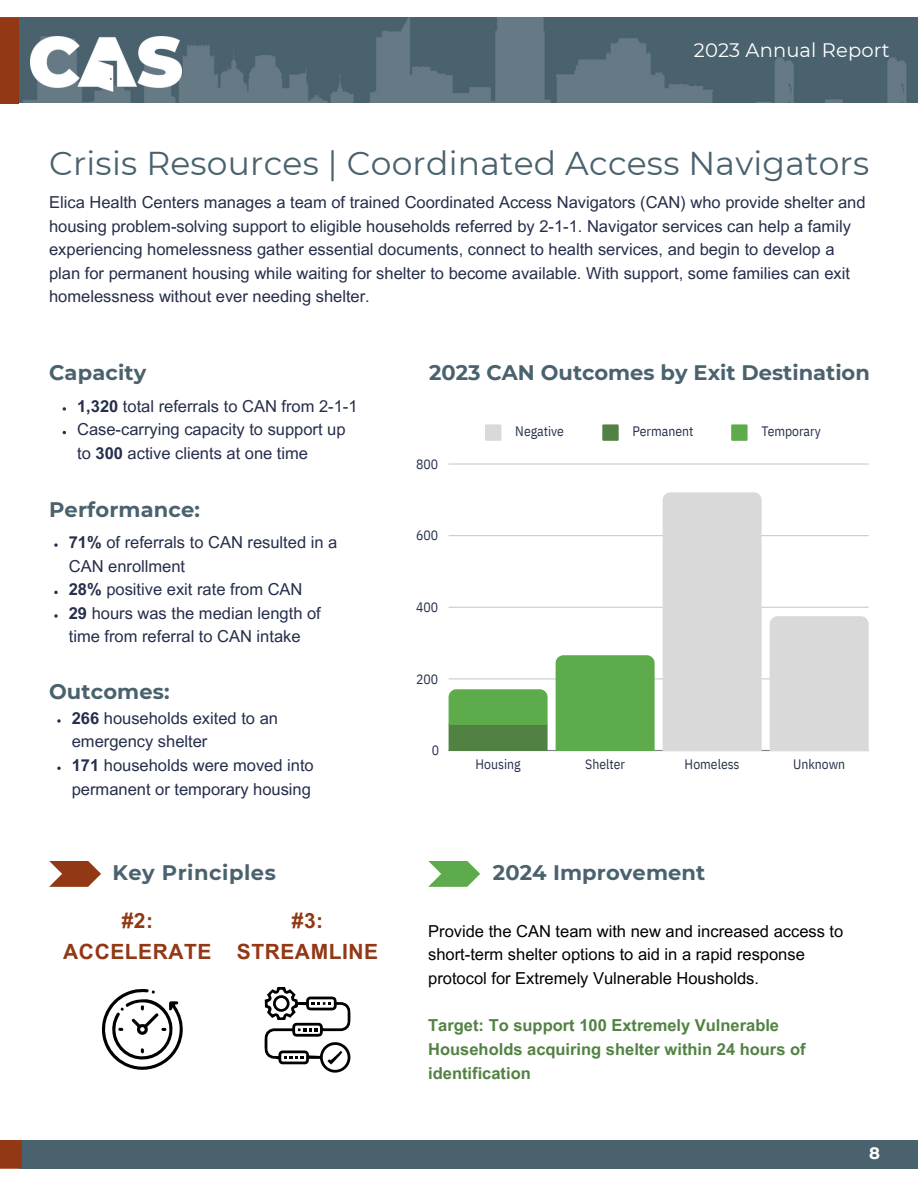
<style>
.page{position:relative;width:918px;height:1188px;background:#fff}
.page>*{position:absolute;margin:0;border:0;box-sizing:border-box;transform-origin:0 0}
.t1{font:33px "Montserrat";letter-spacing:.005em;color:#4a626e}
.t2{font:700 21px "Montserrat";letter-spacing:.005em;color:#4a626e}
.t3{font:700 21px/31.5px "Arial MT Pro";letter-spacing:.025em;color:#923815;text-align:center}
.t4{font:700 21px "Montserrat";letter-spacing:.025em;color:#4a626e}
.t5{font:19.5px "Arial MT Pro";letter-spacing:.005em;color:#fff}
.t6{font:19.5px "Montserrat";letter-spacing:.005em;color:#fff}
.t7{font:16.5px/23.7px "Arial MT Pro";color:#252e4a}
.t8{font:16.5px/23.7px "Arial MT Pro";color:#000}
.t9{font:700 16.5px/23.7px "Arial MT Pro";color:#528243}
.t10{font:700 16.5px "Montserrat";color:#fff}
.t11{font:13.65px "IBM Plex Sans Cond";color:#27324a}
.s1{font-weight:700}
</style>
<div class="page">
<div style="left:0;top:1140px;width:918px;height:29px;background:#4a626e"></div>
<div style="left:0;top:1140px;width:19px;height:29px;background:#b46749"></div>
<svg style="left:63px;top:407px;width:3px;height:4px"></svg>
<svg style="left:54px;top:543px;width:4px;height:4px"></svg>
<svg style="left:54px;top:591px;width:4px;height:3px"></svg>
<svg style="left:54px;top:614px;width:4px;height:4px"></svg>
<svg style="left:57px;top:719px;width:4px;height:4px"></svg>
<svg style="left:57px;top:767px;width:4px;height:3px"></svg>
<svg style="left:485px;top:424px;width:16px;height:17px"></svg>
<svg style="left:602px;top:424px;width:17px;height:17px"></svg>
<svg style="left:731px;top:424px;width:17px;height:17px"></svg>
<hr style="left:449px;top:750px;width:420px;height:1px;background:#27324a">
<hr style="left:449px;top:678px;width:420px;height:1px;background:#27324a">
<hr style="left:449px;top:607px;width:420px;height:1px;background:#27324a">
<hr style="left:449px;top:535px;width:420px;height:1px;background:#27324a">
<hr style="left:449px;top:463px;width:420px;height:2px;background:#27324a">
<svg style="left:449px;top:689px;width:99px;height:62px;background:#5a9a49"></svg>
<div style="left:556px;top:655px;width:99px;height:96px;background:#5dab4a"></div>
<div style="left:663px;top:492px;width:99px;height:259px;background:#d9d9d9"></div>
<div style="left:770px;top:616px;width:99px;height:135px;background:#d9d9d9"></div>
<svg style="left:102px;top:989px;width:81px;height:81px"></svg>
<svg style="left:264px;top:987px;width:87px;height:86px"></svg>
<svg style="left:428px;top:861px;width:52px;height:26px"></svg>
<img style="left:0;top:17px;width:918px;height:86px">
<img style="left:30px;top:37px;width:151px;height:55px">
<div style="left:0;top:18px;width:18px;height:85px;background:#923815"></div>
<div style="left:0;top:1140px;width:21px;height:28px;background:#923815"></div>
<svg style="left:49px;top:861px;width:52px;height:26px"></svg>
<p class="t6" style="left:694px;top:38px;width:197px">2023 Annual Report</p>
<p class="t5" style="left:714px;top:52px;width:177px">2023 Annual Report</p>
<h1 class="t1" style="left:49px;top:143px;width:822px">Crisis Resources | Coordinated Access Navigators</h1>
<p class="t7" style="left:49px;top:192px;width:818px">Elica Health Centers manages a team of trained Coordinated Access Navigators (CAN) who provide shelter and housing problem-solving support to eligible households referred by 2-1-1. Navigator services can help a family experiencing homelessness gather essential documents, connect to health services, and begin to develop a plan for permanent housing while waiting for shelter to become available. With support, some families can exit homelessness without ever needing shelter.</p>
<p class="t2" style="left:49px;top:360px;width:99px">Capacity</p>
<p class="t7" style="left:77px;top:396px;width:282px"><span class="s1">1,320</span> total referrals to CAN from 2-1-1<br>Case-carrying capacity to support up to <span class="s1">300</span> active clients at one time</p>
<p class="t2" style="left:49px;top:497px;width:152px">Performance:</p>
<p class="t7" style="left:69px;top:532px;width:270px"><span class="s1">71%</span> of referrals to CAN resulted in a<br>CAN enrollment<br><span class="s1">28%</span> positive exit rate from CAN<br><span class="s1">29</span> hours was the median length of time from referral to CAN intake</p>
<p class="t2" style="left:49px;top:678px;width:122px">Outcomes:</p>
<p class="t7" style="left:72px;top:708px;width:243px"><span class="s1">266</span> households exited to an emergency shelter<br><span class="s1">171</span> households were moved into permanent or temporary housing</p>
<p class="t4" style="left:112px;top:860px;width:165px">Key Principles</p>
<p class="t3" style="left:63px;top:907px;width:150px">#2:<br>ACCELERATE</p>
<p class="t3" style="left:237px;top:907px;width:143px">#3:<br>STREAMLINE</p>
<p class="t2" style="left:429px;top:360px;width:442px">2023 CAN Outcomes by Exit Destination</p>
<p class="t11" style="left:416px;top:455px;width:24px">800</p>
<p class="t11" style="left:416px;top:526px;width:24px">600</p>
<p class="t11" style="left:416px;top:598px;width:24px">400</p>
<p class="t11" style="left:416px;top:670px;width:24px">200</p>
<p class="t11" style="left:432px;top:741px;width:9px">0</p>
<p class="t11" style="left:515px;top:422px;width:50px">Negative</p>
<p class="t11" style="left:633px;top:422px;width:62px">Permanent</p>
<p class="t11" style="left:761px;top:422px;width:61px">Temporary</p>
<p class="t11" style="left:476px;top:755px;width:47px">Housing</p>
<p class="t11" style="left:585px;top:755px;width:41px">Shelter</p>
<p class="t11" style="left:685px;top:755px;width:56px">Homeless</p>
<p class="t11" style="left:793px;top:755px;width:54px">Unknown</p>
<p class="t2" style="left:493px;top:860px;width:214px">2024 Improvement</p>
<p class="t8" style="left:428px;top:921px;width:417px">Provide the CAN team with new and increased access to short-term shelter options to aid in a rapid response protocol for Extremely Vulnerable Housholds.</p>
<p class="t9" style="left:428px;top:1016px;width:379px">Target: To support 100 Extremely Vulnerable<br>Households acquiring shelter within 24 hours of identification</p>
<p class="t10" style="left:869px;top:1143px;width:12px">8</p>
</div>
